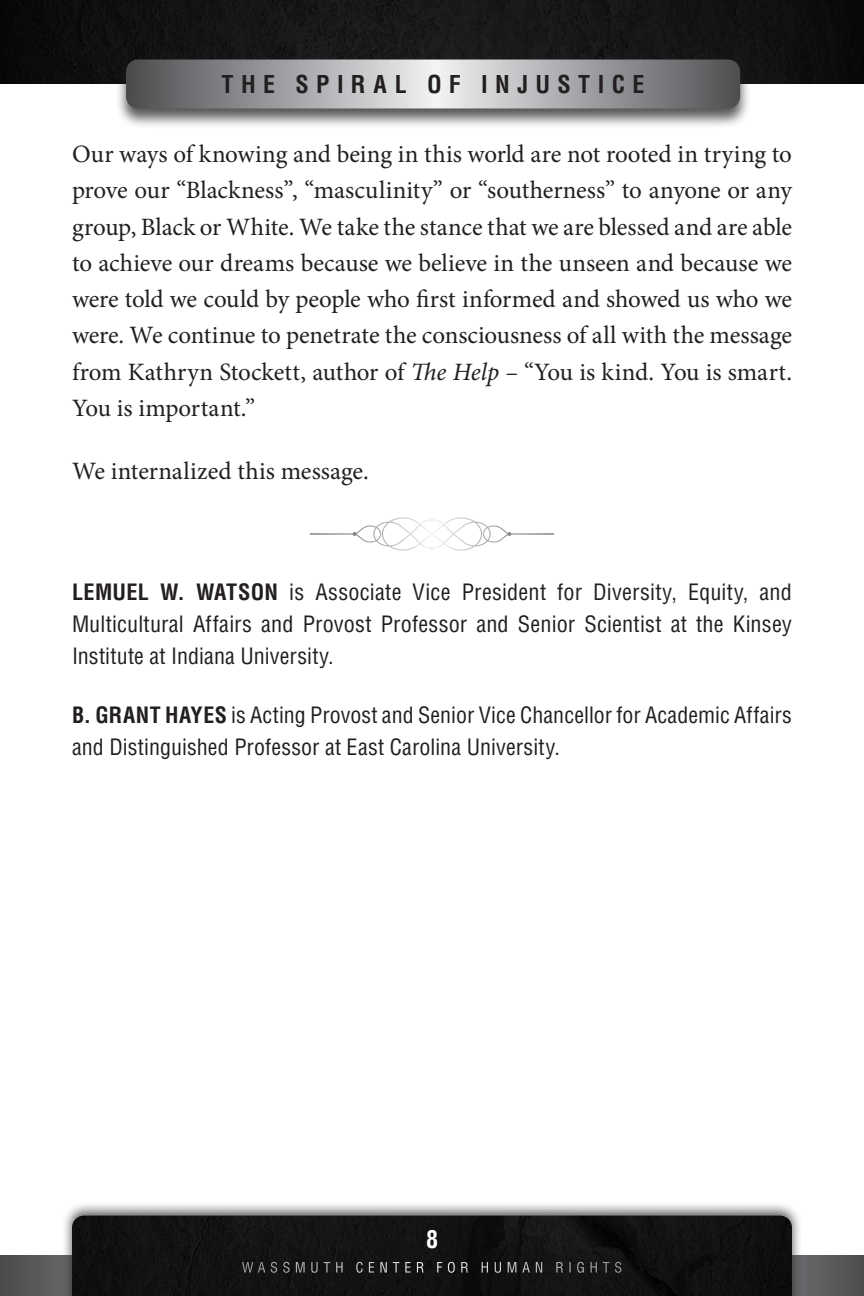
<style>
.page{position:relative;width:864px;height:1296px;background:#fff}
.page>*{position:absolute;margin:0;border:0;box-sizing:border-box;transform-origin:0 0}
.Body_Text{font:25px/36.2px "Minion Pro";color:#231f20;text-align:justify}
.t1{font:700 condensed 24px "Helvetica LT Std";letter-spacing:.305em;color:#231f20}
.t2{font:700 condensed 24px "Helvetica LT Std";color:#fff}
.Body_Text_-_No_Inden{font:condensed 22px/31.8px "Helvetica LT Std";letter-spacing:.005em;color:#231f20;text-align:justify}
.Body_Text_-_No_Inden-2{font:700 condensed 22px "Helvetica LT Std";letter-spacing:.01em;color:#231f20}
.t3{font:condensed 14px "Helvetica LT Std";letter-spacing:.33em;color:#fff}
.s1{font-style:italic}
.s2{font-weight:700}
</style>
<div class="page">
<svg style="left:0;top:1255px;width:864px;height:41px;background:#57575a"></svg>
<div style="left:61px;top:1201px;width:742px;height:95px;background:#231f20;opacity:.75"></div>
<div style="left:72px;top:1216px;width:720px;height:80px;background:#121212"></div>
<img style="left:0;top:0;width:864px;height:84px">
<div style="left:115px;top:58px;width:636px;height:71px;background:#231f20;opacity:.75"></div>
<svg style="left:126px;top:60px;width:614px;height:48px;background:#9e9fa2"></svg>
<svg style="left:310px;top:517px;width:244px;height:34px"></svg>
<p class="t1" style="left:222px;top:69px;width:424px">THE SPIRAL OF I NJUST ICE</p>
<p class="Body_Text" style="left:72px;top:136px;width:722px">Our ways of knowing and being in this world are not rooted in trying to prove our “Blackness”, “masculinity” or “southerness” to anyone or any group, Black or White. We take the stance that we are blessed and are able to achieve our dreams because we believe in the unseen and because we were told we could by people who first informed and showed us who we were. We continue to penetrate the consciousness of all with the message from Kathryn Stockett, author of <span class="s1">The Help –</span> “You is kind. You is smart.<br>You is important.”</p>
<p class="Body_Text" style="left:72px;top:453px;width:298px">We internalized this message.</p>
<p class="Body_Text_-_No_Inden-2" style="left:72px;top:579px;width:53px">LEMUEL</p>
<p class="Body_Text_-_No_Inden-2" style="left:160px;top:579px;width:101px">W. WATSON</p>
<p class="Body_Text_-_No_Inden" style="left:72px;top:576px;width:721px;text-indent:217px">is Associate Vice President for Diversity, Equity, and Multicultural Affairs and Provost Professor and Senior Scientist at the Kinsey I nstitute at I ndiana University.</p>
<p class="Body_Text_-_No_Inden-2" style="left:72px;top:701px;width:51px">B. GRAN</p>
<p class="Body_Text_-_No_Inden" style="left:72px;top:699px;width:721px;text-indent:78px"><span class="s2">T HAYES</span> is Acting Provost and Senior Vice Chancellor for Academic Affairs and Distinguished Professor at East Carolina University.</p>
<p class="t2" style="left:426px;top:1224px;width:13px">8</p>
<p class="t3" style="left:242px;top:1259px;width:382px">Wassmuth Center for H uman R ights</p>
</div>
